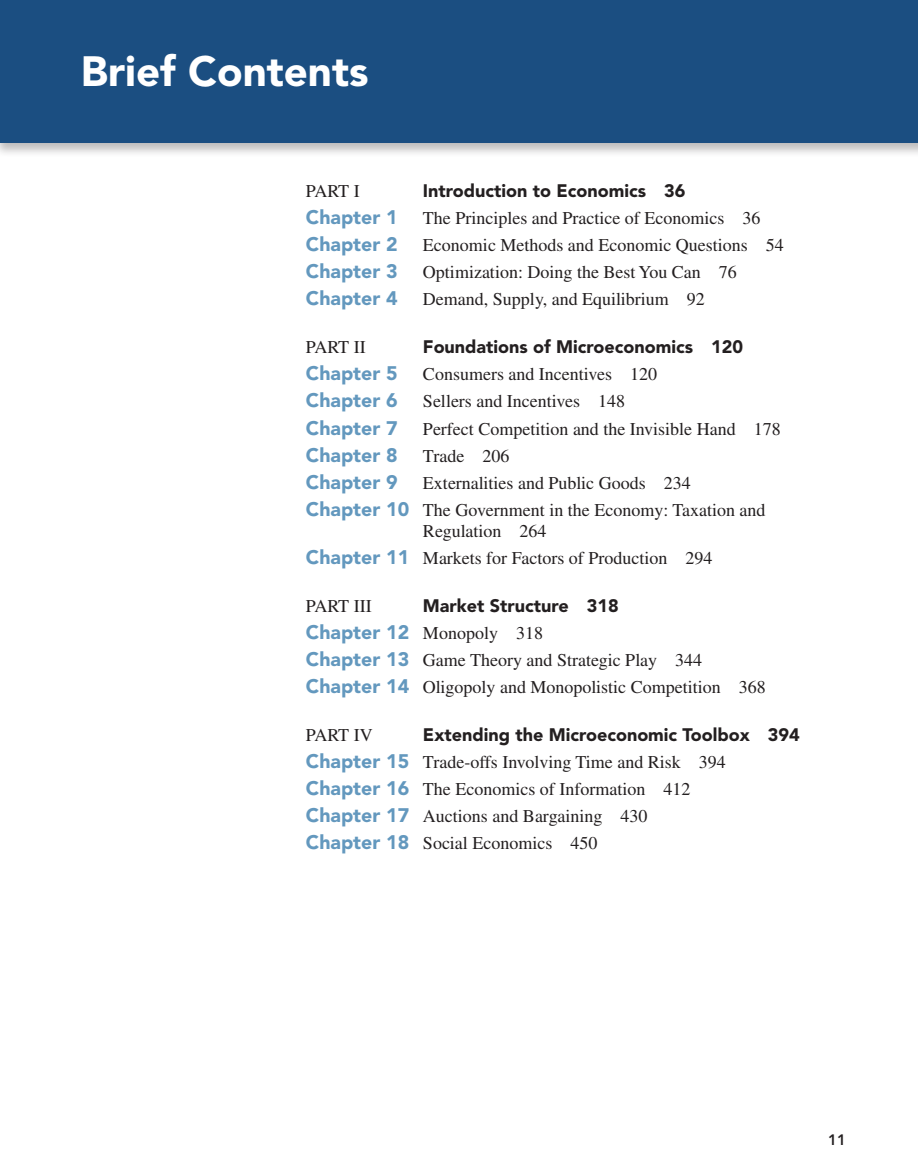
<style>
.page{position:relative;width:918px;height:1175px;background:#fff}
.page>*{position:absolute;margin:0;border:0;box-sizing:border-box;transform-origin:0 0}
.t1{font:900 42px "Avenir LT Pro";color:#fff}
.t2{font:900 19.5px "Avenir LT Pro";color:#6398be}
.t3{font:18px/27px "Times LT Pro";color:#231f20}
.t4{font:900 18px "Avenir LT Pro";color:#231f20}
.t5{font:800 15px "Avenir LT Pro";color:#231f20}
.s1{font-family:"Avenir LT Pro";font-weight:900;font-size:19.5px;color:#6398be}
.s2{font-family:"Avenir LT Pro";font-weight:900}
</style>
<div class="page">
<div style="left:0;top:0;width:918px;height:158px;background:#231f20;opacity:.3"></div>
<div style="left:0;top:0;width:918px;height:143px;background:#1b4e81"></div>
<p class="t1" style="left:81px;top:46px;width:289px">Brief Contents</p>
<p class="t3" style="left:306px;top:178px;width:55px">PART I</p>
<p class="t4" style="left:423px;top:180px;width:264px">Introduction to Economics 36</p>
<p class="t2" style="left:306px;top:206px;width:93px">Chapter 1</p>
<p class="t3" style="left:423px;top:205px;width:339px">The Principles and Practice of Economics 36</p>
<p class="t2" style="left:306px;top:233px;width:93px">Chapter 2</p>
<p class="t3" style="left:423px;top:232px;width:362px">Economic Methods and Economic Questions 54</p>
<p class="t2" style="left:306px;top:260px;width:93px">Chapter 3</p>
<p class="t3" style="left:423px;top:259px;width:315px">Optimization: Doing the Best You Can 76</p>
<p class="t2" style="left:306px;top:287px;width:93px">Chapter 4</p>
<p class="t3" style="left:423px;top:286px;width:283px">Demand, Supply, and Equilibrium 92</p>
<p class="t3" style="left:306px;top:334px;width:61px">PART II</p>
<p class="t4" style="left:423px;top:336px;width:322px">Foundations of Microeconomics 120</p>
<p class="t2" style="left:306px;top:362px;width:93px">Chapter 5</p>
<p class="t3" style="left:423px;top:361px;width:236px">Consumers and Incentives 120</p>
<p class="t2" style="left:306px;top:389px;width:93px">Chapter 6</p>
<p class="t3" style="left:423px;top:388px;width:204px">Sellers and Incentives 148</p>
<p class="t2" style="left:306px;top:416px;width:93px">Chapter 7</p>
<p class="t3" style="left:423px;top:415px;width:359px">Perfect Competition and the Invisible Hand 178</p>
<p class="t2" style="left:306px;top:443px;width:93px">Chapter 8</p>
<p class="t3" style="left:423px;top:442px;width:88px">Trade 206</p>
<p class="t2" style="left:306px;top:470px;width:93px">Chapter 9</p>
<p class="t3" style="left:306px;top:469px;width:461px;text-indent:117px">Externalities and Public Goods 234<br><span class="s1">Chapter 10</span> The Government in the Economy: Taxation and</p>
<p class="t3" style="left:306px;top:517px;width:408px;text-indent:117px">Regulation 264<br><span class="s1">Chapter 11</span> Markets for Factors of Production 294</p>
<p class="t3" style="left:306px;top:592px;width:67px">PART III</p>
<p class="t3" style="left:306px;top:592px;width:461px;text-indent:117px"><span class="s2">Market Structure 318<br></span><span class="s1">Chapter 12</span> Monopoly 318<br><span class="s1">Chapter 13</span> Game Theory and Strategic Play 344<br><span class="s1">Chapter 14</span> Oligopoly and Monopolistic Competition 368</p>
<p class="t3" style="left:306px;top:721px;width:68px">PART IV</p>
<p class="t3" style="left:306px;top:721px;width:495px;text-indent:117px"><span class="s2">Extending the Microeconomic Toolbox 394<br></span><span class="s1">Chapter 15</span> Trade-offs Involving Time and Risk 394<br><span class="s1">Chapter 16</span> The Economics of Information 412<br><span class="s1">Chapter 17</span> Auctions and Bargaining 430<br><span class="s1">Chapter 18</span> Social Economics 450</p>
<p class="t5" style="left:828px;top:1130px;width:19px">11</p>
</div>
